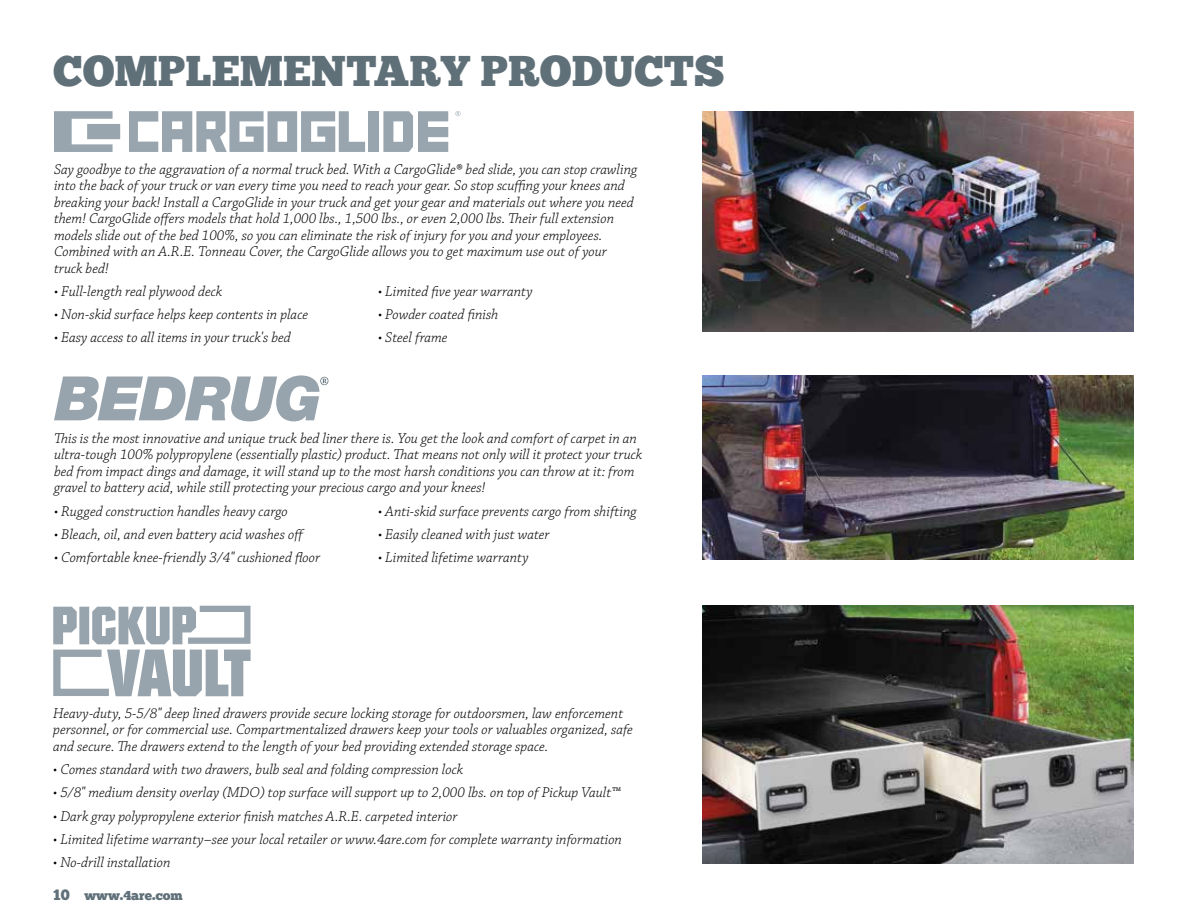
<style>
.page{position:relative;width:1188px;height:918px;background:#fff}
.page>*{position:absolute;margin:0;border:0;box-sizing:border-box;transform-origin:0 0}
.t1{font:43.05px "Chunk Five";color:#607079}
.t2{font:italic 300 15px/16.5px "Chaparral Pro";color:#000}
.t3{font:13.5px "Chunk Five";color:#607079}
.s1{font-size:15px}
</style>
<div class="page">
<svg style="left:53px;top:605px;width:198px;height:92px"></svg>
<img style="left:702px;top:111px;width:432px;height:221px">
<img style="left:702px;top:375px;width:432px;height:184px">
<img style="left:702px;top:606px;width:432px;height:258px">
<div style="left:87px;top:124px;width:33px;height:15px;background:#98a5ae"></div>
<svg style="left:54px;top:111px;width:59px;height:41px"></svg>
<svg style="left:383px;top:111px;width:65px;height:41px"></svg>
<div style="left:369px;top:111px;width:10px;height:41px;background:#98a5ae"></div>
<svg style="left:129px;top:111px;width:236px;height:41px"></svg>
<svg style="left:455px;top:111px;width:6px;height:5px"></svg>
<svg style="left:54px;top:375px;width:274px;height:46px"></svg>
<h1 class="t1" style="left:53px;top:46px;width:673px">COMPLEMENTARY PRODUCTS</h1>
<p class="t2" style="left:54px;top:161px;width:585px">Say goodbye to the aggravation of a normal truck bed. With a CargoGlide® bed slide, you can stop crawling into the back of your truck or van every time you need to reach your gear. So stop scuffing your knees and breaking your back! Install a CargoGlide in your truck and get your gear and materials out where you need them! CargoGlide offers models that hold 1,000 lbs., 1,500 lbs., or even 2,000 lbs. Their full extension models slide out of the bed 100%, so you can eliminate the risk of injury for you and your employees.<br>Combined with an A.R.E. Tonneau Cover, the CargoGlide allows you to get maximum use out of your truck bed!</p>
<p class="t2" style="left:54px;top:284px;width:170px">• Full-length real plywood deck</p>
<p class="t2" style="left:378px;top:284px;width:156px">• Limited five year warranty</p>
<p class="t2" style="left:54px;top:307px;width:256px">• Non-skid surface helps keep contents in place</p>
<p class="t2" style="left:378px;top:307px;width:122px">• Powder coated finish</p>
<p class="t2" style="left:54px;top:330px;width:238px">• Easy access to all items in your truck's bed</p>
<p class="t2" style="left:378px;top:330px;width:71px">• Steel frame</p>
<p class="t2" style="left:54px;top:431px;width:590px">This is the most innovative and unique truck bed liner there is. You get the look and comfort of carpet in an ultra-tough 100% polypropylene (essentially plastic) product. That means not only will it protect your truck bed from impact dings and damage, it will stand up to the most harsh conditions you can throw at it: from gravel to battery acid, while still protecting your precious cargo and your knees!</p>
<p class="t2" style="left:54px;top:503px;width:235px">• Rugged construction handles heavy cargo</p>
<p class="t2" style="left:378px;top:503px;width:260px">• Anti-skid surface prevents cargo from shifting</p>
<p class="t2" style="left:54px;top:527px;width:252px">• Bleach, oil, and even battery acid washes off</p>
<p class="t2" style="left:378px;top:527px;width:173px">• Easily cleaned with just water</p>
<p class="t2" style="left:54px;top:550px;width:268px">• Comfortable knee-friendly 3/4" cushioned floor</p>
<p class="t2" style="left:378px;top:550px;width:152px">• Limited lifetime warranty</p>
<p class="t2" style="left:53px;top:706px;width:581px">Heavy-duty, 5-5/8" deep lined drawers provide secure locking storage for outdoorsmen, law enforcement personnel, or for commercial use. Compartmentalized drawers keep your tools or valuables organized, safe and secure. The drawers extend to the length of your bed providing extended storage space.</p>
<p class="t2" style="left:53px;top:762px;width:411px">• Comes standard with two drawers, bulb seal and folding compression lock</p>
<p class="t2" style="left:53px;top:785px;width:569px">• 5/8" medium density overlay (MDO) top surface will support up to 2,000 lbs. on top of Pickup Vault™</p>
<p class="t2" style="left:53px;top:808px;width:406px">• Dark gray polypropylene exterior finish matches A.R.E. carpeted interior</p>
<p class="t2" style="left:53px;top:832px;width:570px">• Limited lifetime warranty–see your local retailer or www.4are.com for complete warranty information</p>
<p class="t2" style="left:53px;top:855px;width:119px">• No-drill installation</p>
<p class="t3" style="left:53px;top:888px;width:131px"><span class="s1">10</span> www.4are.com</p>
</div>
